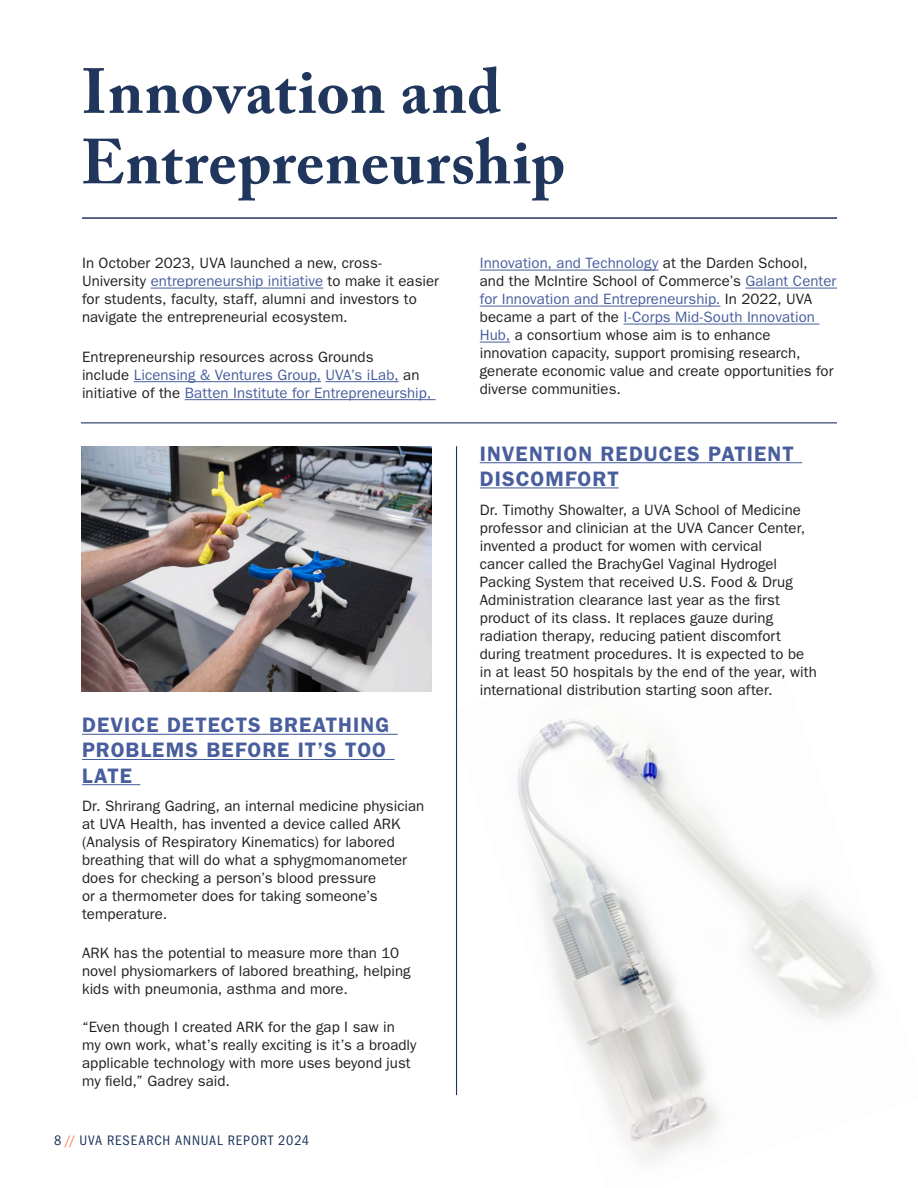
<style>
.page{position:relative;width:918px;height:1188px;background:#fff}
.page>*{position:absolute;margin:0;border:0;box-sizing:border-box;transform-origin:0 0}
.t1{font:700 63px/70.5px "Adobe Caslon Pro";letter-spacing:.01em;color:#20365c}
.t2{font:600 21px/25.2px "ITC Franklin Gothic Std";letter-spacing:.05em;color:#495e9d}
.t3{font:15px/18px "ITC Franklin Gothic Std";letter-spacing:.005em;color:#231f20}
.t4{font:15px/18px "ITC Franklin Gothic Std";letter-spacing:.005em;color:#495e9d}
.t5{font:condensed 14.25px "ITC Franklin Gothic Std";letter-spacing:.06em;color:#20365c}
.s1{color:#495e9d}
.s2{color:#231f20}
.s3{color:#f47b42}
</style>
<div class="page">
<img style="left:456px;top:607px;width:421px;height:554px">
<hr style="left:82px;top:217px;width:755px;height:2px;background:#20365c">
<hr style="left:151px;top:288px;width:172px;height:1px;background:#495e9d">
<hr style="left:134px;top:381px;width:187px;height:1px;background:#495e9d">
<hr style="left:326px;top:381px;width:73px;height:1px;background:#495e9d">
<hr style="left:185px;top:399px;width:251px;height:1px;background:#495e9d">
<hr style="left:480px;top:270px;width:178px;height:1px;background:#495e9d">
<hr style="left:745px;top:288px;width:92px;height:1px;background:#495e9d">
<hr style="left:480px;top:306px;width:240px;height:1px;background:#495e9d">
<hr style="left:624px;top:324px;width:195px;height:1px;background:#495e9d">
<hr style="left:480px;top:342px;width:30px;height:1px;background:#495e9d">
<hr style="left:82px;top:734px;width:316px;height:1px;background:#495e9d">
<hr style="left:82px;top:759px;width:313px;height:1px;background:#495e9d">
<hr style="left:82px;top:784px;width:58px;height:1px;background:#495e9d">
<hr style="left:480px;top:462px;width:322px;height:1px;background:#495e9d">
<hr style="left:480px;top:487px;width:139px;height:1px;background:#495e9d">
<img style="left:81px;top:446px;width:351px;height:246px">
<hr style="left:456px;top:446px;width:1px;height:649px;background:#20365c">
<hr style="left:81px;top:422px;width:756px;height:1px;background:#20365c">
<p class="t1" style="left:81px;top:56px;width:486px">Innovation and<br>Entrepreneurship</p>
<p class="t3" style="left:82px;top:254px;width:358px">In October 2023, UVA launched a new, cross-University <span class="s1">entrepreneurship initiative</span> to make it easier for students, faculty, staff, alumni and investors to navigate the entrepreneurial ecosystem.</p>
<p class="t4" style="left:82px;top:348px;width:351px"><span class="s2">Entrepreneurship resources across Grounds<br>include</span> Licensing &amp; Ventures Group, UVA’s iLab, <span class="s2">an initiative of the</span> Batten Institute for Entrepreneurship,</p>
<p class="t2" style="left:82px;top:712px;width:309px">DEVICE DETECTS BREATHING<br>PROBLEMS BEFORE IT’S TOO<br>LATE</p>
<p class="t3" style="left:82px;top:797px;width:344px">Dr. Shrirang Gadring, an internal medicine physician at UVA Health, has invented a device called ARK (Analysis of Respiratory Kinematics) for labored breathing that will do what a sphygmomanometer does for checking a person’s blood pressure<br>or a thermometer does for taking someone’s temperature.</p>
<p class="t3" style="left:82px;top:944px;width:330px">ARK has the potential to measure more than 10 novel physiomarkers of labored breathing, helping kids with pneumonia, asthma and more.</p>
<p class="t3" style="left:82px;top:1018px;width:336px">“Even though I created ARK for the gap I saw in my own work, what’s really exciting is it’s a broadly applicable technology with more uses beyond just my field,” Gadrey said.</p>
<p class="t5" style="left:54px;top:1132px;width:257px">8 <span class="s3">//</span> UVA RESEARCH ANNUAL REPORT 2024</p>
<p class="t3" style="left:480px;top:254px;width:358px"><span class="s1">Innovation, and Technology</span> at the Darden School,<br>and the McIntire School of Commerce’s <span class="s1">Galant Center for Innovation and Entrepreneurship.</span> In 2022, UVA became a part of the <span class="s1">I-Corps Mid-South Innovation Hub,</span> a consortium whose aim is to enhance innovation capacity, support promising research, generate economic value and create opportunities for diverse communities.</p>
<p class="t2" style="left:480px;top:441px;width:315px">INVENTION REDUCES PATIENT<br>DISCOMFORT</p>
<p class="t3" style="left:480px;top:501px;width:339px">Dr. Timothy Showalter, a UVA School of Medicine professor and clinician at the UVA Cancer Center, invented a product for women with cervical<br>cancer called the BrachyGel Vaginal Hydrogel Packing System that received U.S. Food &amp; Drug Administration clearance last year as the first product of its class. It replaces gauze during radiation therapy, reducing patient discomfort during treatment procedures. It is expected to be in at least 50 hospitals by the end of the year, with international distribution starting soon after.</p>
</div>
